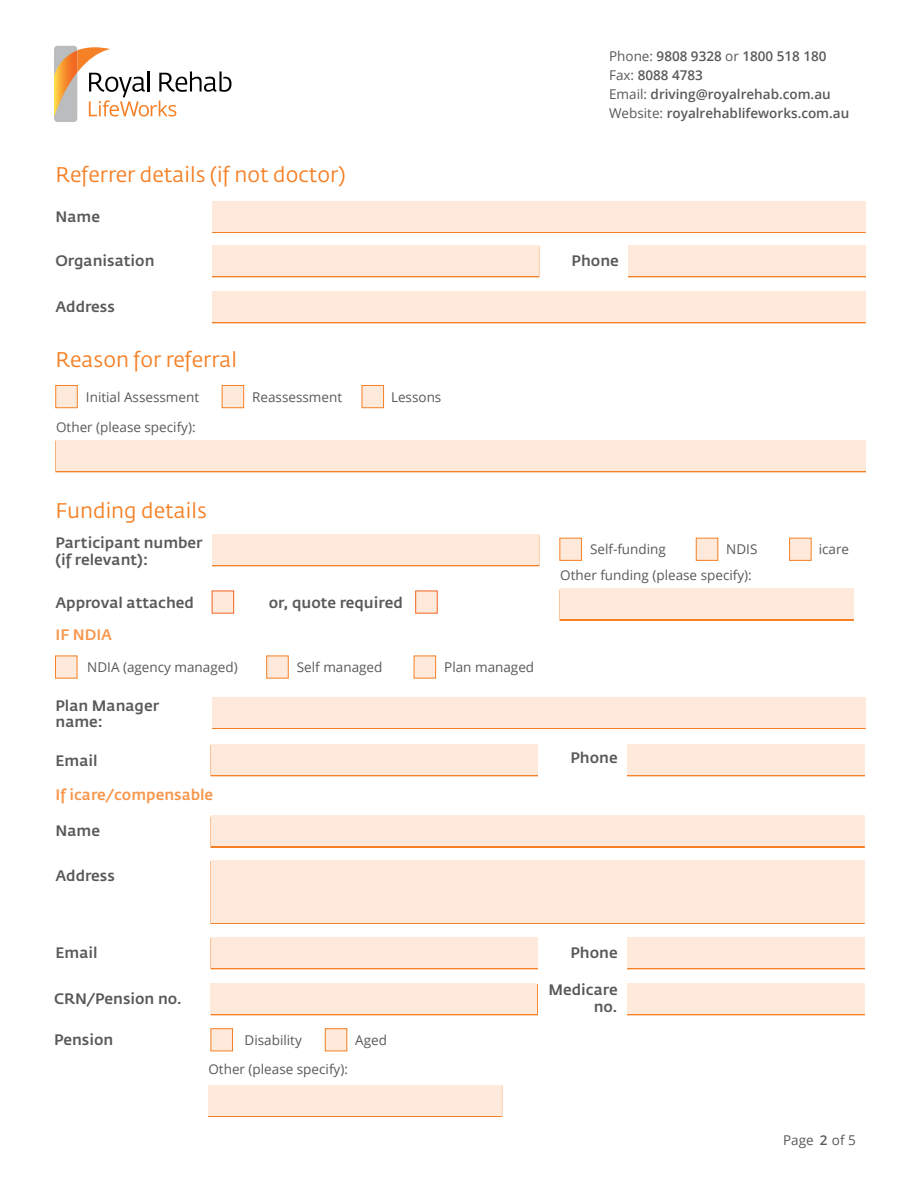
<style>
.page{position:relative;width:918px;height:1188px;background:#fff}
.page>*{position:absolute;margin:0;border:0;box-sizing:border-box;transform-origin:0 0}
.t1{font:21px "Fedra Sans Std";color:#f58025}
.t2{font:500 15px/16.5px "Fedra Sans";color:#58595b}
.t3{font:500 15px "Fedra Sans";color:#f8974d}
.t4{font:13.5px/29.2px "Open Sans";color:#58595b}
.t5{font:600 13.5px/19px "Open Sans";color:#58595b}
.s1{font-weight:400}
.s2{font-weight:600}
</style>
<div class="page">
<div style="left:54px;top:46px;width:23px;height:76px;background:#babcbe;border-radius:4px"></div>
<svg style="left:54px;top:46px;width:178px;height:72px"></svg>
<div style="left:212px;top:202px;width:654px;height:31px;background:#fee9da"></div>
<div style="left:212px;top:201px;width:654px;height:30px;background:#fee9da"></div>
<div style="left:212px;top:246px;width:327px;height:31px;background:#f58025"></div>
<div style="left:212px;top:245px;width:327px;height:31px;background:#fee9da"></div>
<div style="left:628px;top:246px;width:238px;height:31px;background:#f58025"></div>
<div style="left:628px;top:245px;width:238px;height:31px;background:#fee9da"></div>
<div style="left:212px;top:292px;width:654px;height:31px;background:#f58025"></div>
<div style="left:212px;top:291px;width:654px;height:31px;background:#fee9da"></div>
<div style="left:212px;top:698px;width:654px;height:31px;background:#fee9da"></div>
<div style="left:212px;top:697px;width:654px;height:30px;background:#fee9da"></div>
<div style="left:212px;top:535px;width:327px;height:31px;background:#f58025"></div>
<div style="left:212px;top:534px;width:327px;height:31px;background:#fee9da"></div>
<div style="left:696px;top:538px;width:22px;height:23px;background:#fee9da;border:1px solid #f58025"></div>
<div style="left:222px;top:385px;width:22px;height:23px;background:#fee9da;border:1px solid #f58025"></div>
<div style="left:789px;top:538px;width:22px;height:23px;background:#fee9da;border:1px solid #f58025"></div>
<div style="left:362px;top:385px;width:22px;height:23px;background:#fee9da;border:1px solid #f58025"></div>
<div style="left:560px;top:538px;width:22px;height:23px;background:#fee9da;border:1px solid #f58025"></div>
<div style="left:55px;top:385px;width:23px;height:23px;background:#fee9da;border:1px solid #f58025"></div>
<div style="left:55px;top:656px;width:22px;height:22px;background:#fee9da"></div>
<div style="left:266px;top:656px;width:23px;height:22px;background:#fee9da;border:1px solid #f58025"></div>
<div style="left:414px;top:656px;width:22px;height:22px;background:#fee9da"></div>
<div style="left:212px;top:591px;width:22px;height:22px;background:#fee9da"></div>
<div style="left:415px;top:591px;width:22px;height:22px;background:#fee9da"></div>
<div style="left:211px;top:817px;width:654px;height:31px;background:#f58025"></div>
<div style="left:211px;top:815px;width:653px;height:31px;background:#fee9da"></div>
<div style="left:211px;top:938px;width:327px;height:31px;background:#f58025"></div>
<div style="left:211px;top:937px;width:327px;height:31px;background:#fee9da"></div>
<div style="left:211px;top:745px;width:327px;height:31px;background:#f58025"></div>
<div style="left:211px;top:744px;width:327px;height:31px;background:#fee9da"></div>
<div style="left:627px;top:938px;width:237px;height:31px;background:#f58025"></div>
<div style="left:627px;top:937px;width:237px;height:31px;background:#fee9da"></div>
<div style="left:627px;top:984px;width:237px;height:32px;background:#f58025"></div>
<div style="left:627px;top:983px;width:237px;height:31px;background:#fee9da"></div>
<div style="left:627px;top:745px;width:237px;height:31px;background:#f58025"></div>
<div style="left:627px;top:744px;width:237px;height:31px;background:#fee9da"></div>
<div style="left:211px;top:861px;width:654px;height:63px;background:#fee9da"></div>
<div style="left:211px;top:860px;width:653px;height:62px;background:#fee9da"></div>
<div style="left:560px;top:590px;width:294px;height:31px;background:#f58025"></div>
<div style="left:560px;top:588px;width:294px;height:31px;background:#fee9da"></div>
<div style="left:55px;top:440px;width:811px;height:33px;background:#f58025"></div>
<div style="left:56px;top:440px;width:810px;height:31px;background:#fee9da"></div>
<div style="left:211px;top:984px;width:327px;height:32px;background:#f58025"></div>
<div style="left:211px;top:983px;width:326px;height:31px;background:#fee9da"></div>
<div style="left:208px;top:1086px;width:294px;height:31px;background:#fee9da"></div>
<div style="left:208px;top:1085px;width:294px;height:30px;background:#fee9da"></div>
<svg style="left:325px;top:1028px;width:22px;height:24px"></svg>
<svg style="left:210px;top:1028px;width:23px;height:24px"></svg>
<h1 class="t1" style="left:56px;top:165px;width:292px">Referrer details (if not doctor)</h1>
<p class="t2" style="left:56px;top:209px;width:46px">Name</p>
<p class="t5" style="left:609px;top:47px;width:242px"><span class="s1">Phone:</span> 9808 9328 <span class="s1">or</span> 1800 518 180<br><span class="s1">Fax:</span> 8088 4783<br><span class="s1">Email:</span> driving@royalrehab.com.au<br><span class="s1">Website:</span> royalrehablifeworks.com.au</p>
<p class="t2" style="left:56px;top:253px;width:101px">Organisation</p>
<p class="t2" style="left:572px;top:253px;width:49px">Phone</p>
<p class="t2" style="left:56px;top:299px;width:61px">Address</p>
<h1 class="t1" style="left:56px;top:351px;width:183px">Reason for referral</h1>
<p class="t4" style="left:86px;top:382px;width:115px">Initial Assessment</p>
<p class="t4" style="left:56px;top:412px;width:141px">Other (please specify):</p>
<p class="t4" style="left:252px;top:382px;width:91px">Reassessment</p>
<p class="t4" style="left:391px;top:382px;width:52px">Lessons</p>
<h1 class="t1" style="left:56px;top:501px;width:153px">Funding details</h1>
<p class="t2" style="left:56px;top:535px;width:149px">Participant number (if relevant):</p>
<p class="t2" style="left:56px;top:595px;width:140px">Approval attached</p>
<p class="t2" style="left:269px;top:595px;width:136px">or, quote required</p>
<p class="t3" style="left:56px;top:628px;width:58px">IF NDIA</p>
<p class="t4" style="left:87px;top:652px;width:152px">NDIA (agency managed)</p>
<p class="t4" style="left:297px;top:652px;width:87px">Self managed</p>
<p class="t4" style="left:444px;top:652px;width:91px">Plan managed</p>
<p class="t2" style="left:56px;top:698px;width:105px">Plan Manager name:</p>
<p class="t2" style="left:56px;top:753px;width:44px">Email</p>
<p class="t3" style="left:56px;top:788px;width:159px">If icare/compensable</p>
<p class="t2" style="left:56px;top:823px;width:46px">Name</p>
<p class="t2" style="left:56px;top:868px;width:61px">Address</p>
<p class="t4" style="left:590px;top:535px;width:77px">Self-funding</p>
<p class="t4" style="left:726px;top:535px;width:33px">NDIS</p>
<p class="t4" style="left:560px;top:560px;width:193px">Other funding (please specify):</p>
<p class="t2" style="left:570px;top:750px;width:49px">Phone</p>
<p class="t2" style="left:56px;top:945px;width:44px">Email</p>
<p class="t2" style="left:54px;top:991px;width:129px">CRN/Pension no.</p>
<p class="t2" style="left:54px;top:1033px;width:61px">Pension</p>
<p class="t4" style="left:208px;top:1025px;width:141px;text-indent:36px">Disability<br>Other (please specify):</p>
<p class="t4" style="left:355px;top:1025px;width:33px">Aged</p>
<p class="t2" style="left:570px;top:945px;width:49px">Phone</p>
<p class="t2" style="left:548px;top:982px;width:71px;text-align:right">Medicare no.</p>
<p class="t4" style="left:819px;top:535px;width:32px">icare</p>
<p class="t4" style="left:783px;top:1126px;width:32px">Page</p>
<p class="t4" style="left:820px;top:1126px;width:38px"><span class="s2">2</span> of 5</p>
</div>
